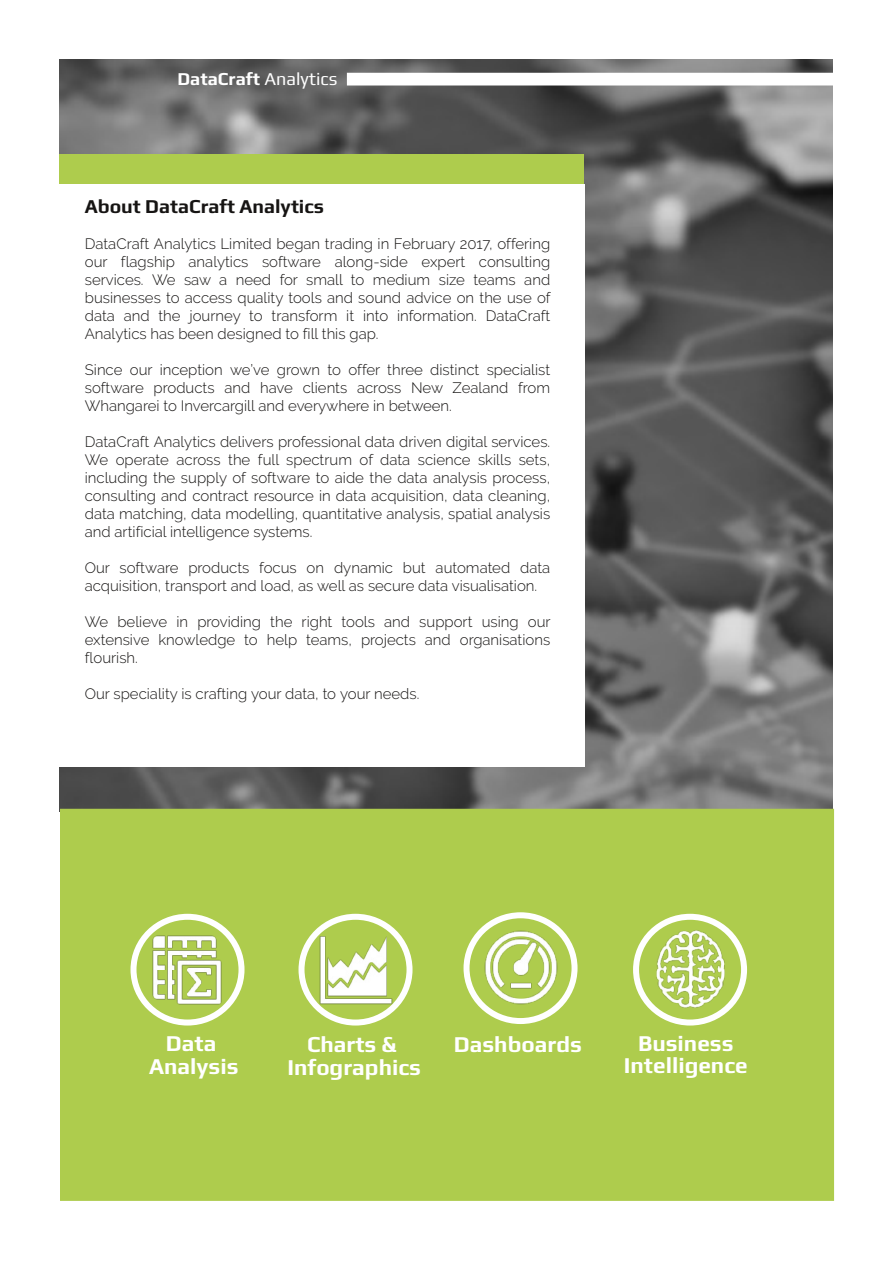
<style>
.page{position:relative;width:893px;height:1263px;background:#fff}
.page>*{position:absolute;margin:0;border:0;box-sizing:border-box;transform-origin:0 0}
.t1{font:700 22.5px/22.5px "Play";color:#fff;text-align:center}
.t2{font:700 19.5px "Play";color:#161413}
.t3{font:700 18px "Play";color:#fff}
.t4{font:300 15px/18px "Raleway";color:#161413;text-align:justify}
.s1{font-weight:400}
</style>
<div class="page">
<img style="left:59px;top:59px;width:773px;height:752px">
<div style="left:58px;top:184px;width:527px;height:583px;background:#fff"></div>
<div style="left:61px;top:809px;width:772px;height:391px;background:#aecc4d"></div>
<div style="left:60px;top:809px;width:774px;height:392px;border:2px solid #aecc4d"></div>
<div style="left:59px;top:155px;width:525px;height:29px;background:#aecc4d"></div>
<div style="left:130px;top:914px;width:114px;height:111px;border:6px solid #fff;border-radius:50%"></div>
<div style="left:348px;top:74px;width:485px;height:11px;background:#fff"></div>
<div style="left:347px;top:73px;width:487px;height:13px;border:2px solid #fff"></div>
<img style="left:148px;top:931px;width:78px;height:77px">
<div style="left:298px;top:914px;width:114px;height:111px;border:6px solid #fff;border-radius:50%"></div>
<img style="left:315px;top:926px;width:82px;height:82px">
<div style="left:464px;top:912px;width:114px;height:112px;border:6px solid #fff;border-radius:50%"></div>
<img style="left:480px;top:926px;width:82px;height:82px">
<div style="left:633px;top:914px;width:114px;height:111px;border:6px solid #fff;border-radius:50%"></div>
<img style="left:650px;top:928px;width:81px;height:82px">
<p class="t3" style="left:177px;top:68px;width:162px">DataCraft <span class="s1">Analytics</span></p>
<h2 class="t2" style="left:85px;top:195px;width:241px">About DataCraft Analytics</h2>
<p class="t4" style="left:85px;top:234px;width:467px">DataCraft Analytics Limited began trading in February 2017, offering our flagship analytics software along-side expert consulting services. We saw a need for small to medium size teams and businesses to access quality tools and sound advice on the use of data and the journey to transform it into information. DataCraft Analytics has been designed to fill this gap.</p>
<p class="t4" style="left:85px;top:360px;width:467px">Since our inception we’ve grown to offer three distinct specialist software products and have clients across New Zealand from Whangarei to Invercargill and everywhere in between.</p>
<p class="t4" style="left:85px;top:432px;width:467px">DataCraft Analytics delivers professional data driven digital services.<br>We operate across the full spectrum of data science skills sets, including the supply of software to aide the data analysis process, consulting and contract resource in data acquisition, data cleaning, data matching, data modelling, quantitative analysis, spatial analysis and artificial intelligence systems.</p>
<p class="t4" style="left:85px;top:558px;width:467px">Our software products focus on dynamic but automated data acquisition, transport and load, as well as secure data visualisation.</p>
<p class="t4" style="left:85px;top:612px;width:467px">We believe in providing the right tools and support using our extensive knowledge to help teams, projects and organisations flourish.</p>
<p class="t4" style="left:85px;top:684px;width:336px">Our speciality is crafting your data, to your needs.</p>
<h1 class="t1" style="left:149px;top:1032px;width:91px">Data<br>Analysis</h1>
<h1 class="t1" style="left:307px;top:1033px;width:91px">Charts &amp;</h1>
<h1 class="t1" style="left:454px;top:1033px;width:130px">Dashboards</h1>
<h1 class="t1" style="left:288px;top:1055px;width:135px">Infographics</h1>
<h1 class="t1" style="left:624px;top:1031px;width:125px">Business<br>Intelligence</h1>
</div>
